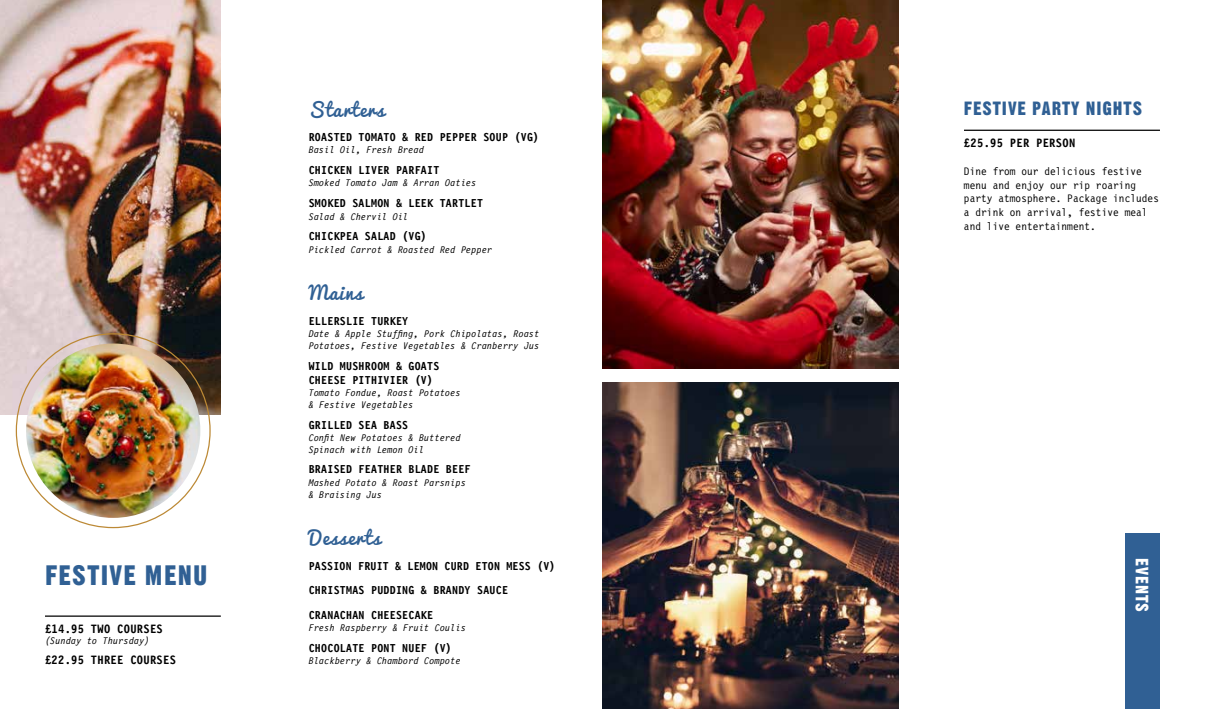
<style>
.page{position:relative;width:1205px;height:709px;background:#fff}
.page>*{position:absolute;margin:0;border:0;box-sizing:border-box;transform-origin:0 0}
.t1{font:27.5px "Gothic No 13 BT";letter-spacing:.05em;color:#306094}
.t2{font:18.75px "Pacifico";letter-spacing:.05em;color:#306094}
.t3{font:18.75px "Gothic No 13 BT";letter-spacing:.05em;color:#306094}
.t4{font:17.5px "Gothic No 13 BT";letter-spacing:.05em;color:#fff}
.t5{font:700 12.5px "Letter Gothic 12 Pitch BT";letter-spacing:.025em;color:#000}
.t6{font:700 11.88px/24.4px "Letter Gothic 12 Pitch BT";letter-spacing:.025em;color:#000}
.t7{font:11.25px/13.8px "Letter Gothic 12 Pitch BT";letter-spacing:.01em;color:#000}
.t8{font:italic 10px/12.1px "Letter Gothic 12 Pitch BT";letter-spacing:.025em;color:#000}
</style>
<div class="page">
<hr style="left:964px;top:130px;width:196px;height:1px;background:#000">
<hr style="left:45px;top:615px;width:176px;height:1px;background:#000">
<img style="left:0;top:0;width:220px;height:415px">
<img style="left:602px;top:383px;width:297px;height:326px">
<img style="left:602px;top:0;width:297px;height:369px">
<div style="left:1125px;top:533px;width:35px;height:176px;background:#306094"></div>
<img style="left:26px;top:343px;width:174px;height:175px;border-radius:87px">
<h1 class="t1" style="left:45px;top:559px;width:164px">FESTIVE MENU</h1>
<p class="t5" style="left:45px;top:621px;width:119px">£14.95 TWO COURSES</p>
<p class="t8" style="left:45px;top:635px;width:106px">(Sunday to Thursday)</p>
<p class="t5" style="left:45px;top:653px;width:132px">£22.95 THREE COURSES</p>
<h2 class="t2" style="left:309px;top:93px;width:77px">Starters</h2>
<p class="t6" style="left:309px;top:125px;width:232px">ROASTED TOMATO &amp; RED PEPPER SOUP (VG)</p>
<p class="t8" style="left:309px;top:144px;width:117px">Basil Oil, Fresh Bread</p>
<p class="t6" style="left:309px;top:158px;width:132px">CHICKEN LIVER PARFAIT</p>
<p class="t8" style="left:309px;top:177px;width:169px">Smoked Tomato Jam &amp; Arran Oaties</p>
<p class="t6" style="left:309px;top:192px;width:176px">SMOKED SALMON &amp; LEEK TARTLET</p>
<p class="t8" style="left:309px;top:210px;width:101px">Salad &amp; Chervil Oil</p>
<p class="t6" style="left:309px;top:225px;width:120px">CHICKPEA SALAD (VG)</p>
<p class="t8" style="left:309px;top:244px;width:185px">Pickled Carrot &amp; Roasted Red Pepper</p>
<h2 class="t2" style="left:309px;top:276px;width:56px">Mains</h2>
<p class="t6" style="left:309px;top:309px;width:101px">ELLERSLIE TURKEY</p>
<p class="t8" style="left:309px;top:328px;width:232px">Date &amp; Apple Stuffing, Pork Chipolatas, Roast<br>Potatoes, Festive Vegetables &amp; Cranberry Jus</p>
<p class="t6" style="left:309px;top:359px;width:132px;line-height:13.8px">WILD MUSHROOM &amp; GOATS<br>CHEESE PITHIVIER (V)</p>
<p class="t8" style="left:309px;top:387px;width:153px">Tomato Fondue, Roast Potatoes &amp; Festive Vegetables</p>
<p class="t6" style="left:309px;top:413px;width:101px">GRILLED SEA BASS</p>
<p class="t8" style="left:309px;top:432px;width:153px;line-height:11.2px">Confit New Potatoes &amp; Buttered<br>Spinach with Lemon Oil</p>
<p class="t6" style="left:309px;top:457px;width:163px">BRAISED FEATHER BLADE BEEF</p>
<p class="t8" style="left:309px;top:476px;width:159px">Mashed Potato &amp; Roast Parsnips &amp; Braising Jus</p>
<h2 class="t2" style="left:309px;top:521px;width:73px">Desserts</h2>
<p class="t6" style="left:309px;top:554px;width:248px">PASSION FRUIT &amp; LEMON CURD ETON MESS (V)<br>CHRISTMAS PUDDING &amp; BRANDY SAUCE<br>CRANACHAN CHEESECAKE</p>
<p class="t8" style="left:309px;top:621px;width:159px">Fresh Raspberry &amp; Fruit Coulis</p>
<p class="t6" style="left:309px;top:636px;width:145px">CHOCOLATE PONT NUEF (V)</p>
<p class="t8" style="left:309px;top:655px;width:153px">Blackberry &amp; Chambord Compote</p>
<h2 class="t3" style="left:964px;top:97px;width:180px">FESTIVE PARTY NIGHTS</h2>
<p class="t5" style="left:964px;top:136px;width:113px">£25.95 PER PERSON</p>
<p class="t7" style="left:964px;top:164px;width:196px">Dine from our delicious festive menu and enjoy our rip roaring party atmosphere. Package includes a drink on arrival, festive meal and live entertainment.</p>
<h3 class="t4" style="left:1153px;top:558px;width:55px;rotate:90deg">EVENTS</h3>
</div>
